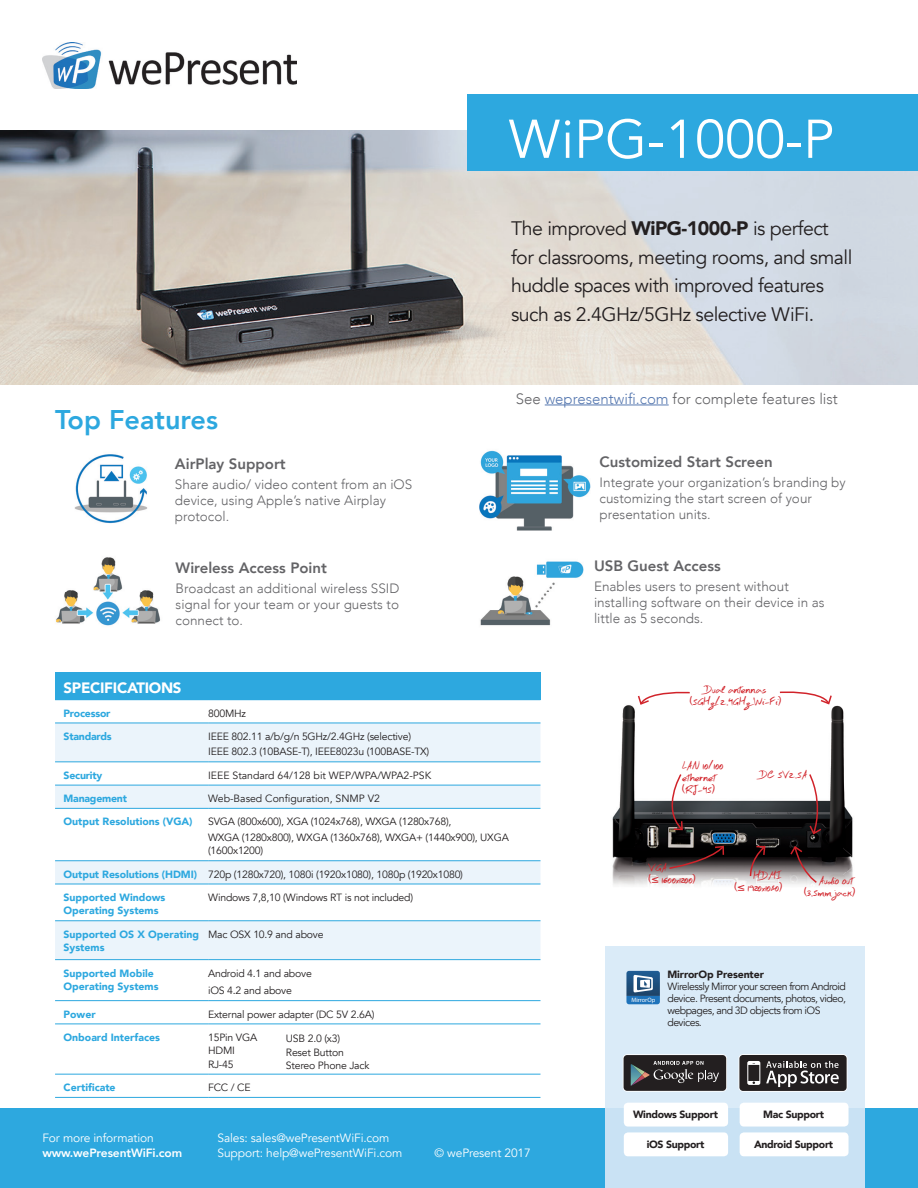
<style>
.page{position:relative;width:918px;height:1188px;background:#fff}
.page>*{position:absolute;margin:0;border:0;box-sizing:border-box;transform-origin:0 0}
.t1{font:54px "Avenir";color:#fff}
.t2{font:800 27px "Avenir";color:#2da8df}
.t3{font:19.5px/28.5px "Avenir";letter-spacing:-.025em;color:#231f20}
.t4{font:800 15px "Avenir";color:#636366}
.t5{font:300 15px "Avenir";color:#636366}
.t6{font:900 15px "Avenir";letter-spacing:-.02em;color:#fff}
.t7{font:300 13.5px/16.2px "Avenir";color:#636366}
.t8{font:13.5px/12px "Hand Test";letter-spacing:-.01em;color:#d1232a}
.t9{font:12px/14.2px "Avenir";letter-spacing:-.01em;color:#fff}
.t10{font:800 12px "Avenir";letter-spacing:-.01em;color:#fff}
.t11{font:10.5px/13.5px "Avenir";letter-spacing:-.02em;color:#231f20}
.t12{font:900 10.5px/13.5px "Avenir";color:#2da8df}
.t13{font:10.5px/12px "Avenir";letter-spacing:-.05em;color:#231f20}
.t14{font:10.5px "Avenir";color:#231f20}
.t15{font:900 10.5px "Avenir";letter-spacing:-.03em;color:#231f20}
.t16{font:900 10.5px "Avenir";letter-spacing:-.02em;color:#2da8df}
.t17{font:900 10.5px "Avenir";letter-spacing:-.01em;color:#231f20}
.t18{font:500 6.3px "Dax Pro";color:#fff}
.s1{font-weight:900}
.s2{color:#5678b0}
.s3{font-weight:900;color:#2da8df}
</style>
<div class="page">
<div style="left:0;top:1109px;width:918px;height:79px;background:#2da8df"></div>
<img style="left:0;top:131px;width:918px;height:253px">
<div style="left:468px;top:94px;width:450px;height:77px;background:#2da8df"></div>
<div style="left:55px;top:672px;width:485px;height:28px;background:#2da8df"></div>
<svg style="left:55px;top:724px;width:485px;height:160px;fill:#ebf4fb"></svg>
<svg style="left:55px;top:921px;width:485px;height:176px"></svg>
<hr style="left:55px;top:762px;width:153px;height:1px;background:#2da8df">
<hr style="left:208px;top:762px;width:332px;height:1px;background:#2da8df">
<hr style="left:55px;top:785px;width:153px;height:1px;background:#2da8df">
<hr style="left:208px;top:785px;width:332px;height:1px;background:#2da8df">
<hr style="left:55px;top:808px;width:153px;height:1px;background:#2da8df">
<hr style="left:208px;top:808px;width:332px;height:1px;background:#2da8df">
<hr style="left:55px;top:860px;width:153px;height:1px;background:#2da8df">
<hr style="left:208px;top:860px;width:332px;height:1px;background:#2da8df">
<hr style="left:55px;top:884px;width:153px;height:1px;background:#2da8df">
<hr style="left:208px;top:884px;width:332px;height:1px;background:#2da8df">
<hr style="left:55px;top:920px;width:153px;height:1px;background:#2da8df">
<hr style="left:208px;top:920px;width:332px;height:1px;background:#2da8df">
<hr style="left:55px;top:959px;width:153px;height:1px;background:#2da8df">
<hr style="left:55px;top:1000px;width:153px;height:1px;background:#2da8df">
<hr style="left:55px;top:1024px;width:153px;height:1px;background:#2da8df">
<hr style="left:55px;top:1074px;width:153px;height:1px;background:#2da8df">
<hr style="left:55px;top:1097px;width:153px;height:1px;background:#2da8df">
<hr style="left:208px;top:959px;width:332px;height:1px;background:#2da8df">
<hr style="left:208px;top:1000px;width:332px;height:1px;background:#2da8df">
<hr style="left:208px;top:1024px;width:332px;height:1px;background:#2da8df">
<hr style="left:208px;top:1074px;width:332px;height:1px;background:#2da8df">
<hr style="left:208px;top:1097px;width:332px;height:1px;background:#2da8df">
<hr style="left:55px;top:723px;width:153px;height:1px;background:#2da8df">
<hr style="left:208px;top:723px;width:332px;height:1px;background:#2da8df">
<div style="left:605px;top:946px;width:260px;height:163px;background:#daebf8"></div>
<div style="left:605px;top:1109px;width:260px;height:79px;background:#c9e2f4"></div>
<svg style="left:623px;top:1054px;width:104px;height:38px"></svg>
<svg style="left:739px;top:1054px;width:108px;height:38px"></svg>
<div style="left:624px;top:1103px;width:104px;height:24px;background:#fff;border-radius:4px"></div>
<div style="left:740px;top:1103px;width:109px;height:24px;background:#fff;border-radius:4px"></div>
<div style="left:624px;top:1132px;width:104px;height:24px;background:#fff;border-radius:4px"></div>
<div style="left:740px;top:1132px;width:109px;height:24px;background:#fff;border-radius:4px"></div>
<svg style="left:626px;top:971px;width:34px;height:33px"></svg>
<img style="left:43px;top:43px;width:254px;height:45px">
<hr style="left:545px;top:405px;width:124px;height:1px;background:#5678b0">
<img style="left:612px;top:705px;width:241px;height:181px">
<svg style="left:661px;top:773px;width:23px;height:59px"></svg>
<svg style="left:668px;top:845px;width:57px;height:25px"></svg>
<svg style="left:789px;top:845px;width:29px;height:39px"></svg>
<svg style="left:808px;top:773px;width:16px;height:62px"></svg>
<svg style="left:637px;top:691px;width:54px;height:15px"></svg>
<svg style="left:778px;top:691px;width:55px;height:15px"></svg>
<svg style="left:749px;top:845px;width:18px;height:33px"></svg>
<img style="left:74px;top:454px;width:74px;height:70px">
<img style="left:56px;top:557px;width:105px;height:69px">
<img style="left:480px;top:561px;width:104px;height:65px">
<img style="left:479px;top:450px;width:112px;height:80px">
<h1 class="t1" style="left:509px;top:107px;width:327px">WiPG-1000-P</h1>
<h3 class="t3" style="left:511px;top:214px;width:343px">The improved <span class="s1">WiPG-1000-P</span> is perfect for classrooms, meeting rooms, and small huddle spaces with improved features such as 2.4GHz/5GHz selective WiFi.</h3>
<h2 class="t2" style="left:55px;top:398px;width:164px">Top Features</h2>
<h3 class="t4" style="left:175px;top:452px;width:112px">AirPlay Support</h3>
<p class="t7" style="left:175px;top:476px;width:239px">Share audio/ video content from an iOS device, using Apple’s native Airplay protocol.</p>
<h3 class="t4" style="left:176px;top:556px;width:153px">Wireless Access Point</h3>
<p class="t7" style="left:176px;top:580px;width:225px;text-align:justify">Broadcast an additional wireless SSID signal for your team or your guests to connect to.</p>
<h3 class="t5" style="left:516px;top:390px;width:324px">See <span class="s2">wepresentwifi.com</span> for complete features list</h3>
<h3 class="t4" style="left:600px;top:450px;width:175px">Customized Start Screen</h3>
<p class="t7" style="left:600px;top:474px;width:248px">Integrate your organization’s branding by customizing the start screen of your presentation units.</p>
<h3 class="t4" style="left:594px;top:554px;width:128px">USB Guest Access</h3>
<p class="t7" style="left:594px;top:578px;width:232px">Enables users to present without installing software on their device in as little as 5 seconds.</p>
<h3 class="t6" style="left:64px;top:675px;width:120px">SPECIFICATIONS</h3>
<p class="t16" style="left:64px;top:704px;width:48px">Processor</p>
<p class="t11" style="left:208px;top:706px;width:39px">800MHz</p>
<p class="t16" style="left:64px;top:727px;width:50px">Standards</p>
<p class="t11" style="left:208px;top:729px;width:223px;line-height:15.6px">IEEE 802.11 a/b/g/n 5GHz/2.4GHz (selective)<br>IEEE 802.3 (10BASE-T), IEEE8023u (100BASE-TX)</p>
<p class="t16" style="left:64px;top:766px;width:40px">Security</p>
<p class="t14" style="left:208px;top:769px;width:225px">IEEE Standard 64/128 bit WEP/WPA/WPA2-PSK</p>
<p class="t16" style="left:64px;top:789px;width:65px">Management</p>
<p class="t14" style="left:208px;top:792px;width:173px">Web-Based Configuration, SNMP V2</p>
<p class="t12" style="left:64px;top:815px;width:131px">Output Resolutions (VGA)</p>
<p class="t11" style="left:208px;top:814px;width:302px;line-height:15.6px">SVGA (800x600), XGA (1024x768), WXGA (1280x768),<br>WXGA (1280x800), WXGA (1360x768), WXGA+ (1440x900), UXGA</p>
<p class="t11" style="left:208px;top:844px;width:57px">(1600x1200)</p>
<p class="t11" style="left:64px;top:867px;width:401px"><span class="s3">Output Resolutions (HDMI)</span> 720p (1280x720), 1080i (1920x1080), 1080p (1920x1080)</p>
<p class="t12" style="left:64px;top:890px;width:103px">Supported Windows<br>Operating Systems</p>
<p class="t11" style="left:208px;top:891px;width:207px">Windows 7,8,10 (Windows RT is not included)</p>
<p class="t12" style="left:64px;top:927px;width:137px">Supported OS X Operating<br>Systems</p>
<p class="t11" style="left:208px;top:927px;width:117px">Mac OSX 10.9 and above</p>
<p class="t12" style="left:64px;top:966px;width:97px">Supported Mobile<br>Operating Systems</p>
<p class="t11" style="left:208px;top:964px;width:105px;line-height:17.7px">Android 4.1 and above iOS 4.2 and above</p>
<p class="t12" style="left:64px;top:1007px;width:34px">Power</p>
<p class="t11" style="left:208px;top:1007px;width:168px">External power adapter (DC 5V 2.6A)</p>
<p class="t12" style="left:64px;top:1030px;width:98px">Onboard Interfaces</p>
<p class="t11" style="left:208px;top:1031px;width:51px">15Pin VGA<br>HDMI<br>RJ-45</p>
<p class="t12" style="left:64px;top:1080px;width:54px">Certificate</p>
<p class="t11" style="left:208px;top:1081px;width:44px">FCC / CE</p>
<p class="t11" style="left:286px;top:1032px;width:85px">USB 2.0 (x3)<br>Reset Button<br>Stereo Phone Jack</p>
<p class="t9" style="left:42px;top:1131px;width:113px">For more information</p>
<p class="t10" style="left:42px;top:1143px;width:141px">www.wePresentWiFi.com</p>
<p class="t9" style="left:218px;top:1131px;width:186px">Sales: sales@wePresentWiFi.com<br>Support: help@wePresentWiFi.com</p>
<p class="t9" style="left:435px;top:1146px;width:98px">© wePresent 2017</p>
<p class="t8" style="left:690px;top:683px;width:93px;text-align:center">Dual antennas (5GHz/2.4GHz Wi-Fi)</p>
<p class="t8" style="left:682px;top:760px;width:43px">LAN 10/100 ethernet (RJ-45)</p>
<p class="t8" style="left:760px;top:768px;width:49px">DC 5V2.5A</p>
<p class="t8" style="left:648px;top:862px;width:49px">VGA<br>(≤ 1600x1200)</p>
<p class="t8" style="left:735px;top:869px;width:49px;text-align:right">HDMI<br>(≤ 1920x1080)</p>
<p class="t8" style="left:804px;top:875px;width:52px;text-align:right">Audio out (3.5mm jack)</p>
<p class="t18" style="left:631px;top:996px;width:25px">MirrorOp</p>
<p class="t17" style="left:667px;top:966px;width:98px">MirrorOp Presenter</p>
<p class="t13" style="left:667px;top:981px;width:180px">Wirelessly Mirror your screen from Android device. Present documents, photos, video, webpages, and 3D objects from iOS devices.</p>
<p class="t15" style="left:633px;top:1106px;width:86px">Windows Support</p>
<p class="t15" style="left:763px;top:1106px;width:62px">Mac Support</p>
<p class="t15" style="left:647px;top:1135px;width:59px">iOS Support</p>
<p class="t15" style="left:754px;top:1135px;width:81px">Android Support</p>
</div>
